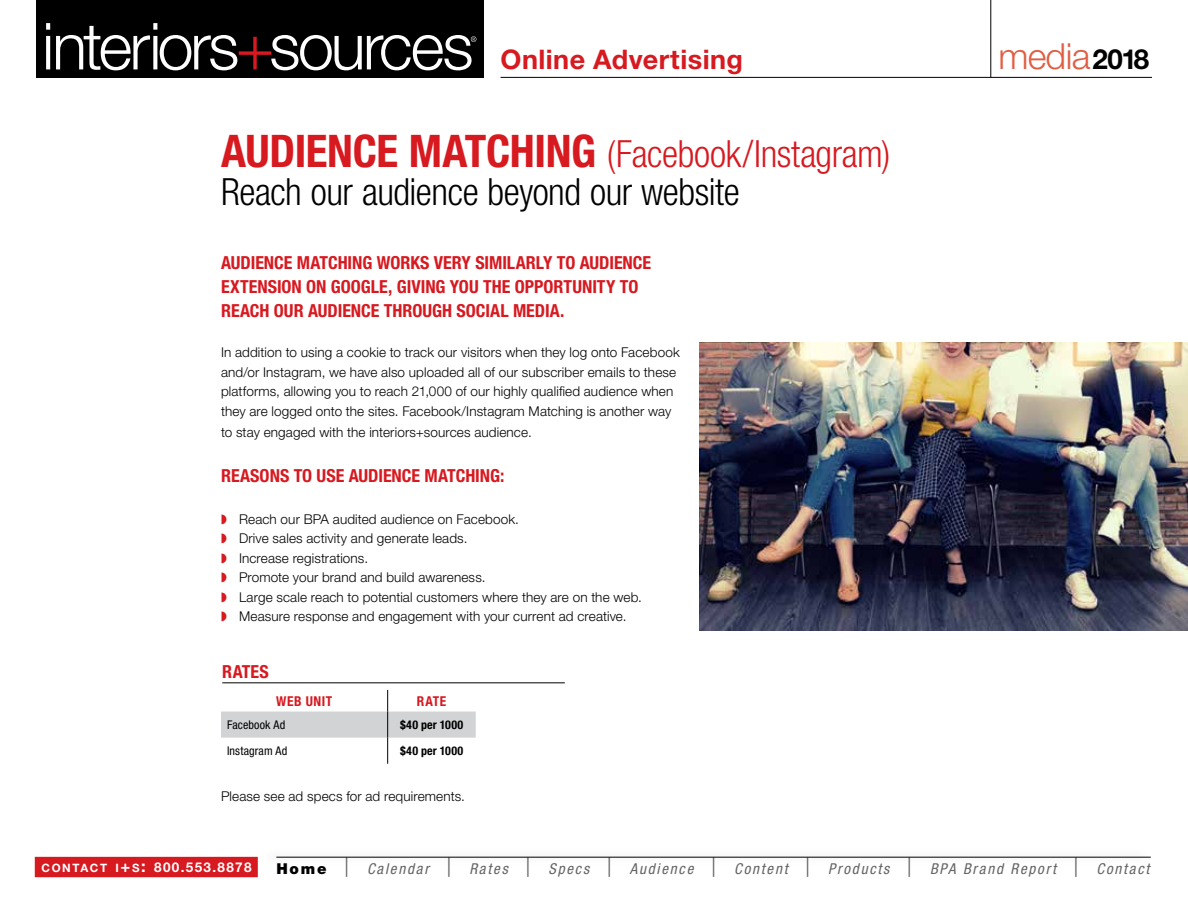
<style>
.page{position:relative;width:1188px;height:918px;background:#fff}
.page>*{position:absolute;margin:0;border:0;box-sizing:border-box;transform-origin:0 0}
.t1{font:300 condensed 37.5px/37.5px "Helvetica Neue LT Std";letter-spacing:-.01em;color:#000}
.t2{font:300 36px "Helvetica Neue LT Std";letter-spacing:-.02em;color:#e05e44}
.t3{font:700 27px "Helvetica Neue LT Std";letter-spacing:.015em;color:#d71920}
.t4{font:700 condensed 18px/24px "Helvetica Neue LT Std";color:#d71920}
.t5{font:italic condensed 15px "Helvetica Neue LT Std";letter-spacing:.12em;color:#636466}
.t6{font:700 condensed 13.65px "Helvetica Neue LT Std";letter-spacing:.045em;color:#d71920}
.t7{font:300 13.5px/19.5px "Helvetica Neue LT Std";letter-spacing:.01em;color:#000}
.t8{font:700 13.5px "Helvetica Neue LT Std";letter-spacing:.1em;color:#fff}
.t9{font:condensed 12px "Helvetica Neue LT Std";letter-spacing:.015em;color:#000}
.t10{font:700 condensed 12px "Helvetica Neue LT Std";letter-spacing:.025em;color:#000}
.s1{font-weight:700;font-size:27.75px;color:#000}
.s2{font-weight:700;font-size:45px;color:#d71920}
.s3{color:#d71920}
.s4{font-size:11.55px}
.s5{font-size:16.5px}
.s6{font-weight:900;font-style:normal;font-stretch:normal;color:#000}
.s7{font-size:18px}
</style>
<div class="page">
<hr style="left:990px;top:0;width:1px;height:77px;background:#000">
<hr style="left:501px;top:77px;width:651px;height:1px;background:#000">
<div style="left:36px;top:0;width:447px;height:78px;background:#000"></div>
<svg style="left:46px;top:23px;width:430px;height:47px"></svg>
<div style="left:262px;top:849px;width:888px;height:17px;background:#000;opacity:.35"></div>
<hr style="left:276px;top:857px;width:875px;height:1px;background:#000">
<div style="left:35px;top:857px;width:223px;height:20px;background:#d71920"></div>
<svg style="left:221px;top:690px;width:255px;height:74px"></svg>
<hr style="left:222px;top:682px;width:343px;height:1px;background:#000">
<img style="left:700px;top:342px;width:488px;height:288px">
<h3 class="t3" style="left:501px;top:43px;width:244px">Online Advertising</h3>
<h2 class="t2" style="left:999px;top:35px;width:152px">media<span class="s1">2018</span></h2>
<h1 class="t1" style="left:221px;top:135px;width:671px"><span class="s2">AUDIENCE MATCHING</span> <span class="s3">(Facebook/Instagram)<br></span>Reach our audience beyond our website</h1>
<h3 class="t4" style="left:221px;top:250px;width:432px">AUDIENCE MATCHING WORKS VERY SIMILARLY TO AUDIENCE<br>EXTENSION ON GOOGLE, GIVING YOU THE OPPORTUNITY TO<br>REACH OUR AUDIENCE THROUGH SOCIAL MEDIA.</h3>
<p class="t7" style="left:221px;top:342px;width:460px">In addition to using a cookie to track our visitors when they log onto Facebook and/or Instagram, we have also uploaded all of our subscriber emails to these platforms, allowing you to reach 21,000 of our highly qualified audience when they are logged onto the sites. Facebook/Instagram Matching is another way</p>
<p class="t7" style="left:221px;top:422px;width:312px">to stay engaged with the interiors+sources audience.</p>
<h3 class="t4" style="left:221px;top:463px;width:285px">REASONS TO USE AUDIENCE MATCHING:</h3>
<p class="t7" style="left:239px;top:509px;width:404px">Reach our BPA audited audience on Facebook.<br>Drive sales activity and generate leads.<br>Increase registrations.<br>Promote your brand and build awareness.<br>Large scale reach to potential customers where they are on the web.<br>Measure response and engagement with your current ad creative.</p>
<h3 class="t4" style="left:222px;top:659px;width:48px">RATES</h3>
<p class="t6" style="left:276px;top:692px;width:58px">WEB UNIT</p>
<p class="t6" style="left:417px;top:692px;width:31px">RATE</p>
<p class="t9" style="left:227px;top:718px;width:60px">Facebook Ad</p>
<p class="t10" style="left:400px;top:717px;width:65px">$40 per 1000</p>
<p class="t9" style="left:227px;top:744px;width:62px">Instagram Ad</p>
<p class="t10" style="left:400px;top:743px;width:65px">$40 per 1000</p>
<p class="t7" style="left:221px;top:786px;width:246px">Please see ad specs for ad requirements.</p>
<p class="t8" style="left:41px;top:858px;width:212px"><span class="s4">CONTACT I</span><span class="s5">+</span><span class="s4">S</span><span class="s5">:</span> 800.553.8878</p>
<p class="t5" style="left:276px;top:860px;width:875px"><span class="s6">Home</span> <span class="s7">|</span> Calendar <span class="s7">|</span> Rates <span class="s7">|</span> Specs <span class="s7">|</span> Audience <span class="s7">|</span> Content <span class="s7">|</span> Products <span class="s7">|</span> BPA Brand Report <span class="s7">|</span> Contact</p>
</div>
